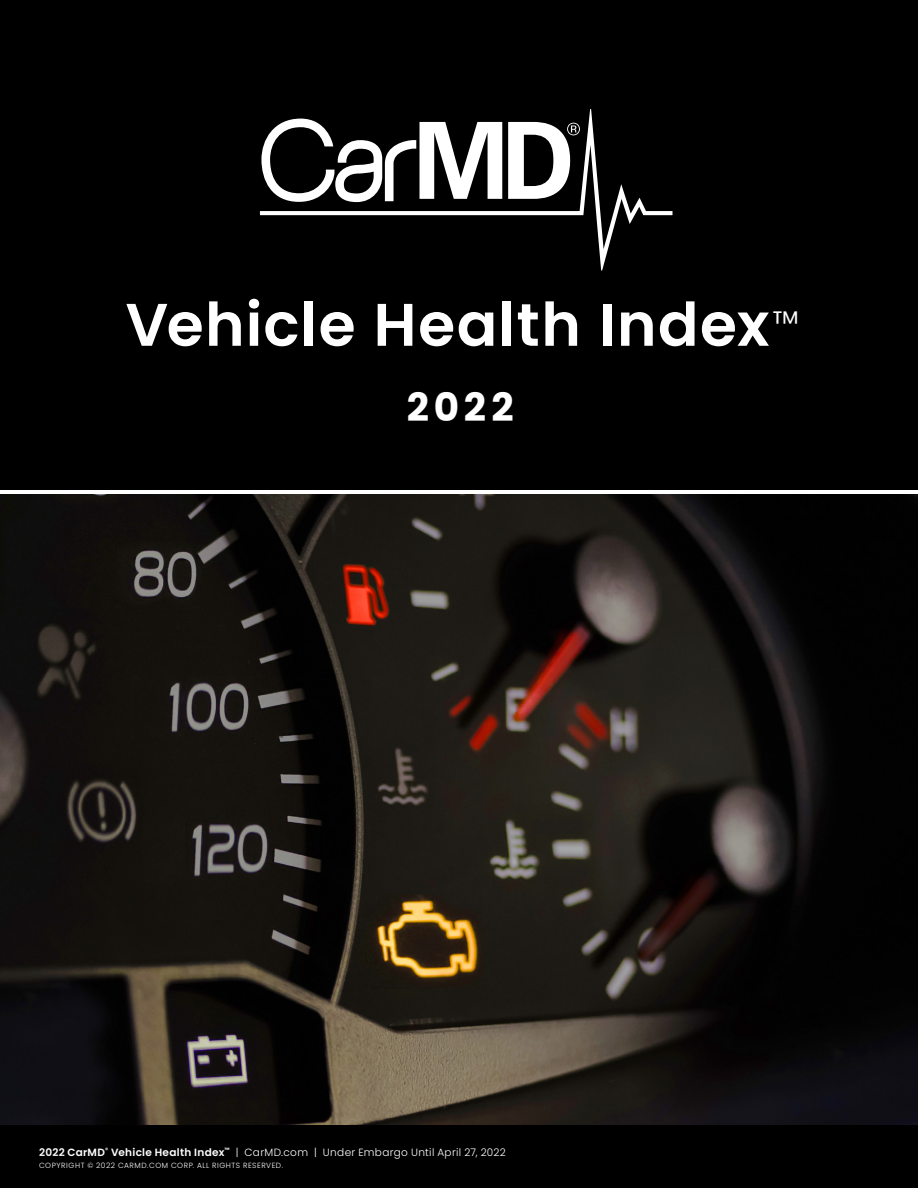
<style>
.page{position:relative;width:918px;height:1188px;background:#fff}
.page>*{position:absolute;margin:0;border:0;box-sizing:border-box;transform-origin:0 0}
.t1{font:600 60px "Poppins";letter-spacing:.02em;color:#fff}
.t2{font:700 39px "Poppins";color:#fff}
.t3{font:300 10.5px "Poppins";letter-spacing:.03em;color:#fff}
.t4{font:300 7.5px "Poppins";letter-spacing:.075em;color:#fff}
.s1{font-weight:600}
</style>
<div class="page">
<div style="left:0;top:1124px;width:918px;height:64px;background:#000"></div>
<img style="left:0;top:495px;width:918px;height:629px">
<div style="left:0;top:0;width:918px;height:489px;background:#000"></div>
<svg style="left:260px;top:109px;width:412px;height:162px"></svg>
<svg style="left:261px;top:119px;width:241px;height:83px"></svg>
<svg style="left:508px;top:122px;width:72px;height:77px"></svg>
<p class="t1" style="left:126px;top:290px;width:675px">Vehicle Health Index<sup>™</sup></p>
<p class="t2" style="left:407px;top:385px;width:108px">2022</p>
<p class="t3" style="left:39px;top:1146px;width:468px"><span class="s1">2022 CarMD</span><sup>®</sup> <span class="s1">Vehicle Health Index</span><sup>™</sup> | CarMD.com | Under Embargo Until April 27, 2022</p>
<p class="t4" style="left:39px;top:1161px;width:246px">COPYRIGHT © 2022 CARMD.COM CORP. ALL RIGHTS RESERVED.</p>
</div>
